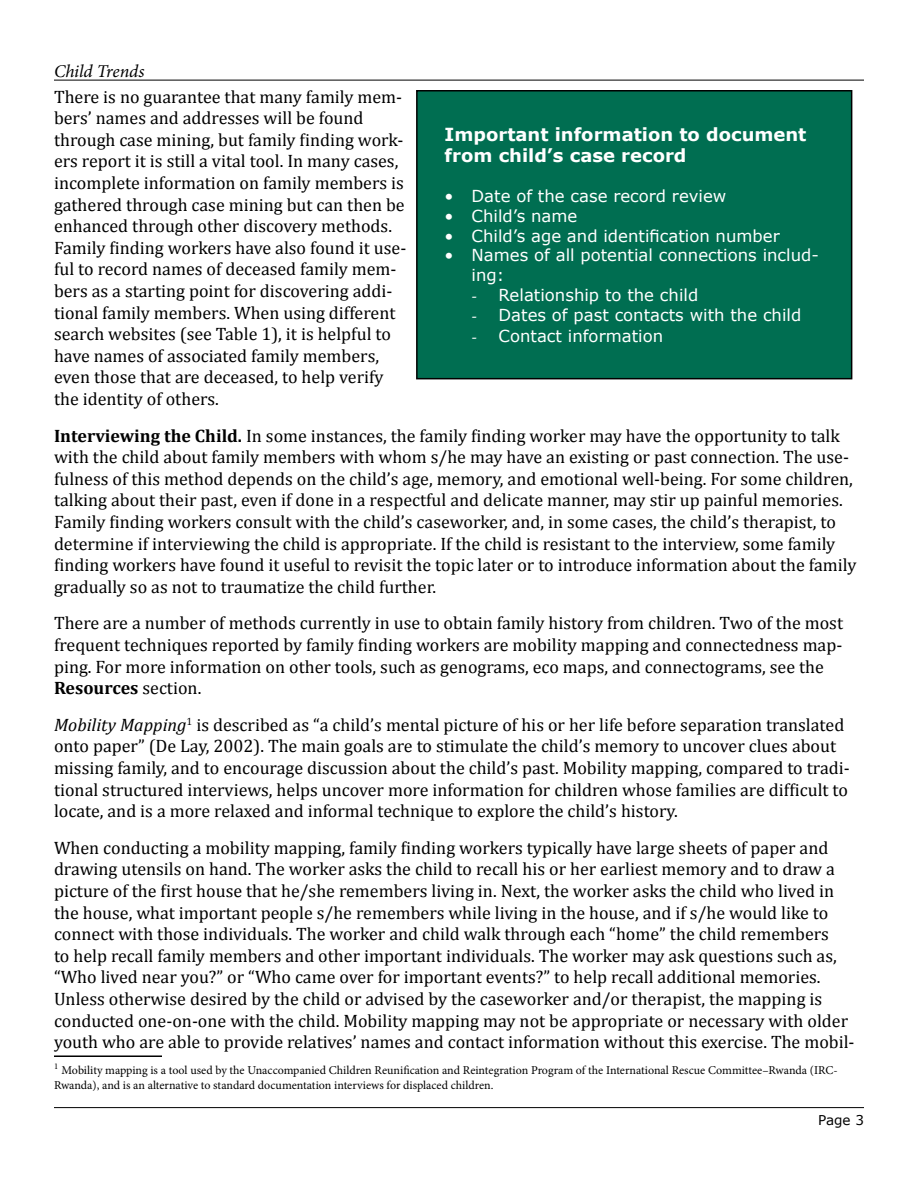
<style>
.page{position:relative;width:918px;height:1188px;background:#fff}
.page>*{position:absolute;margin:0;border:0;box-sizing:border-box;transform-origin:0 0}
.CTParagraph{font:18px/21.6px "Cambria";color:#000}
.t1{font:700 18px/21.6px "Verdana";color:#fff}
.t2{font:italic 18px "Minion Pro";letter-spacing:-.005em;color:#000}
.t3{font:16.5px/19.8px "Verdana";color:#fff}
.t4{font:13.5px "Verdana";color:#000}
.t5{font:12px/14.4px "Minion Pro";color:#000}
.s1{font-weight:700}
.s2{font-style:italic}
.s3{font-family:"Minion Pro";font-weight:600}
</style>
<div class="page">
<hr style="left:54px;top:1107px;width:810px;height:1px;background:#000">
<hr style="left:54px;top:80px;width:810px;height:1px;background:#000">
<hr style="left:54px;top:1055px;width:108px;height:2px;background:#000">
<div style="left:417px;top:91px;width:435px;height:288px;background:#006e51"></div>
<div style="left:416px;top:90px;width:436px;height:289px;border:2px solid #000"></div>
<p class="t2" style="left:54px;top:59px;width:92px">Child Trends</p>
<p class="CTParagraph" style="left:54px;top:86px;width:354px">There is no guarantee that many family mem&shy;bers’ names and addresses will be found through case mining, but family finding work&shy;ers report it is still a vital tool. In many cases, incomplete information on family members is gathered through case mining but can then be enhanced through other discovery methods.<br>Family finding workers have also found it use&shy;ful to record names of deceased family mem&shy;bers as a starting point for discovering addi&shy;tional family members. When using different search websites (see Table 1), it is helpful to have names of associated family members, even those that are deceased, to help verify the identity of others.</p>
<p class="CTParagraph" style="left:54px;top:425px;width:804px"><span class="s1">Interviewing the Child.</span> In some instances, the family finding worker may have the opportunity to talk with the child about family members with whom s/he may have an existing or past connection. The use&shy;fulness of this method depends on the child’s age, memory, and emotional well-being. For some children, talking about their past, even if done in a respectful and delicate manner, may stir up painful memories.<br>Family finding workers consult with the child’s caseworker, and, in some cases, the child’s therapist, to determine if interviewing the child is appropriate. If the child is resistant to the interview, some family finding workers have found it useful to revisit the topic later or to introduce information about the family gradually so as not to traumatize the child further.</p>
<p class="CTParagraph" style="left:54px;top:612px;width:791px">There are a number of methods currently in use to obtain family history from children. Two of the most frequent techniques reported by family finding workers are mobility mapping and connectedness map&shy;ping. For more information on other tools, such as genograms, eco maps, and connectograms, see the <span class="s1">Resources</span> section.</p>
<p class="CTParagraph" style="left:54px;top:714px;width:797px"><span class="s2">Mobility Mapping</span><sup>1</sup> is described as “a child’s mental picture of his or her life before separation translated onto paper” (De Lay, 2002). The main goals are to stimulate the child’s memory to uncover clues about missing family, and to encourage discussion about the child’s past. Mobility mapping, compared to tradi&shy;tional structured interviews, helps uncover more information for children whose families are difficult to locate, and is a more relaxed and informal technique to explore the child’s history.</p>
<p class="CTParagraph" style="left:54px;top:837px;width:802px">When conducting a mobility mapping, family finding workers typically have large sheets of paper and drawing utensils on hand. The worker asks the child to recall his or her earliest memory and to draw a picture of the first house that he/she remembers living in. Next, the worker asks the child who lived in the house, what important people s/he remembers while living in the house, and if s/he would like to connect with those individuals. The worker and child walk through each “home” the child remembers<br>to help recall family members and other important individuals. The worker may ask questions such as, “Who lived near you?” or “Who came over for important events?” to help recall additional memories.<br>Unless otherwise desired by the child or advised by the caseworker and/or therapist, the mapping is conducted one-on-one with the child. Mobility mapping may not be appropriate or necessary with older youth who are able to provide relatives’ names and contact information without this exercise. The mobil-</p>
<p class="t5" style="left:54px;top:1063px;width:785px"><sup>1</sup> Mobility mapping is a tool used by the Unaccompanied Children Reunification and Reintegration Program of the International Rescue Committee–Rwanda (IRC-<br>Rwanda), and is an alternative to standard documentation interviews for displaced children.</p>
<p class="t1" style="left:445px;top:123px;width:363px">Important information to document from child’s case record</p>
<p class="t3" style="left:445px;top:186px;width:283px">• Date of the case record review</p>
<p class="t3" style="left:445px;top:206px;width:134px">• Child’s name</p>
<p class="t3" style="left:445px;top:226px;width:337px">• Child’s age and identification number</p>
<p class="t3" style="left:472px;top:245px;width:349px;text-indent:-27px">• Names of all potential connections includ&shy;ing:</p>
<p class="t3" style="left:472px;top:285px;width:228px"><span class="s3">-</span> Relationship to the child</p>
<p class="t3" style="left:472px;top:305px;width:331px"><span class="s3">-</span> Dates of past contacts with the child</p>
<p class="t3" style="left:472px;top:326px;width:193px"><span class="s3">-</span> Contact information</p>
<p class="t4" style="left:818px;top:1111px;width:47px">Page 3</p>
</div>
